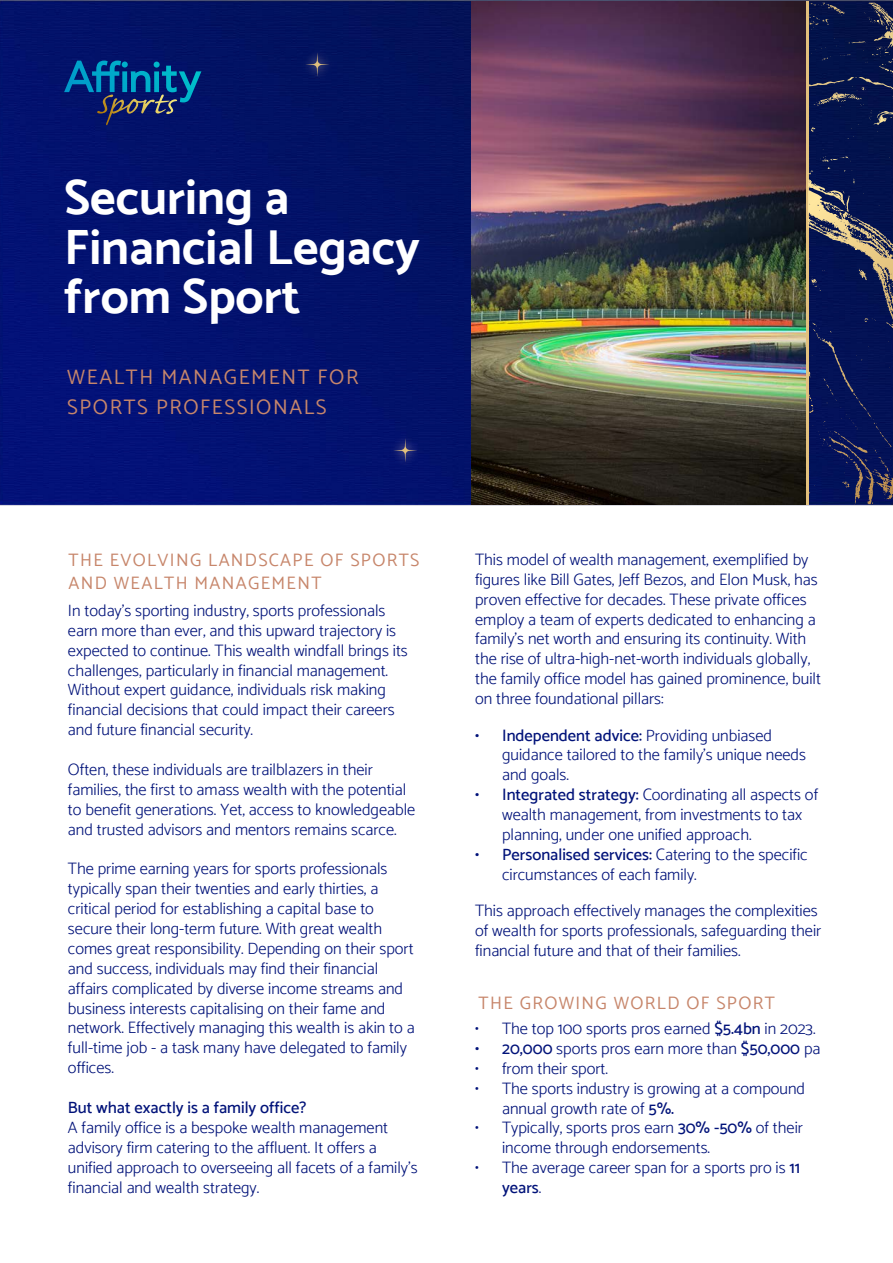
<style>
.page{position:relative;width:893px;height:1263px;background:#fff}
.page>*{position:absolute;margin:0;border:0;box-sizing:border-box;transform-origin:0 0}
.t1{font:700 49.5px/49.5px "Catamaran";color:#fff}
.t2{font:21px/30px "Catamaran";letter-spacing:.075em;color:#c7866b}
.t3{font:18px/22.8px "Catamaran";letter-spacing:.075em;color:#c7866b}
.t4{font:300 16.5px/20px "Catamaran";color:#001279}
.t5{font:500 16.5px "Catamaran";color:#001279}
.s1{font-weight:500}
</style>
<div class="page">
<img style="left:0;top:0;width:893px;height:506px">
<hr style="left:805px;top:1px;width:3px;height:503px;background:#e2c07c">
<svg style="left:808px;top:3px;width:85px;height:136px;background:#111d4d"></svg>
<svg style="left:808px;top:156px;width:85px;height:136px;background:#33395c"></svg>
<svg style="left:808px;top:318px;width:85px;height:187px;background:#0e1a58"></svg>
<svg style="left:64px;top:61px;width:137px;height:64px;background:#0c377a"></svg>
<div style="left:291px;top:39px;width:52px;height:52px;background:#01125f"></div>
<svg style="left:305px;top:52px;width:25px;height:25px"></svg>
<img style="left:471px;top:1px;width:334px;height:503px">
<div style="left:380px;top:424px;width:51px;height:52px;background:#02126d"></div>
<svg style="left:393px;top:438px;width:25px;height:25px"></svg>
<h1 class="t1" style="left:64px;top:172px;width:357px">Securing a<br>Financial Legacy from Sport</h1>
<p class="t2" style="left:67px;top:361px;width:293px">WEALTH MANAGEMENT FOR<br>SPORTS PROFESSIONALS</p>
<p class="t3" style="left:69px;top:548px;width:352px">THE EVOLVING LANDSCAPE OF SPORTS<br>AND WEALTH MANAGEMENT</p>
<p class="t4" style="left:68px;top:600px;width:341px">In today's sporting industry, sports professionals earn more than ever, and this upward trajectory is expected to continue. This wealth windfall brings its challenges, particularly in financial management.<br>Without expert guidance, individuals risk making financial decisions that could impact their careers and future financial security.</p>
<p class="t4" style="left:68px;top:759px;width:349px">Often, these individuals are trailblazers in their families, the first to amass wealth with the potential to benefit generations. Yet, access to knowledgeable and trusted advisors and mentors remains scarce.</p>
<p class="t4" style="left:68px;top:859px;width:348px">The prime earning years for sports professionals typically span their twenties and early thirties, a critical period for establishing a capital base to secure their long-term future. With great wealth comes great responsibility. Depending on their sport and success, individuals may find their financial affairs complicated by diverse income streams and business interests capitalising on their fame and network. Effectively managing this wealth is akin to a full-time job - a task many have delegated to family offices.</p>
<p class="t5" style="left:68px;top:1097px;width:240px">But what exactly is a family office?</p>
<p class="t4" style="left:68px;top:1117px;width:351px">A family office is a bespoke wealth management advisory firm catering to the affluent. It offers a unified approach to overseeing all facets of a family's financial and wealth strategy.</p>
<p class="t4" style="left:475px;top:549px;width:347px">This model of wealth management, exemplified by figures like Bill Gates, Jeff Bezos, and Elon Musk, has proven effective for decades. These private offices employ a team of experts dedicated to enhancing a family's net worth and ensuring its continuity. With the rise of ultra-high-net-worth individuals globally, the family office model has gained prominence, built on three foundational pillars:</p>
<p class="t4" style="left:502px;top:725px;width:305px;text-indent:-27px"><span class="s1">• Independent advice:</span> Providing unbiased guidance tailored to the family's unique needs and goals.</p>
<p class="t4" style="left:502px;top:784px;width:318px;text-indent:-27px"><span class="s1">• Integrated strategy:</span> Coordinating all aspects of wealth management, from investments to tax planning, under one unified approach.</p>
<p class="t4" style="left:502px;top:844px;width:307px;text-indent:-27px"><span class="s1">• Personalised services:</span> Catering to the specific circumstances of each family.</p>
<p class="t4" style="left:475px;top:900px;width:348px">This approach effectively manages the complexities of wealth for sports professionals, safeguarding their financial future and that of their families.</p>
<p class="t3" style="left:479px;top:991px;width:298px">THE GROWING WORLD OF SPORT</p>
<p class="t4" style="left:475px;top:1018px;width:342px">• The top 100 sports pros earned <span class="s1">$5.4bn</span> in 2023.</p>
<p class="t4" style="left:475px;top:1038px;width:347px"><span class="s1">• 20,000</span> sports pros earn more than <span class="s1">$50,000</span> pa</p>
<p class="t4" style="left:475px;top:1058px;width:134px">• from their sport.</p>
<p class="t4" style="left:502px;top:1078px;width:304px;text-indent:-27px">• The sports industry is growing at a compound annual growth rate of <span class="s1">5%.</span></p>
<p class="t4" style="left:502px;top:1118px;width:302px;text-indent:-27px">• Typically, sports pros earn <span class="s1">30% -50%</span> of their income through endorsements.</p>
<p class="t4" style="left:502px;top:1157px;width:300px;text-indent:-27px">• The average career span for a sports pro is <span class="s1">11 years</span>.</p>
</div>
